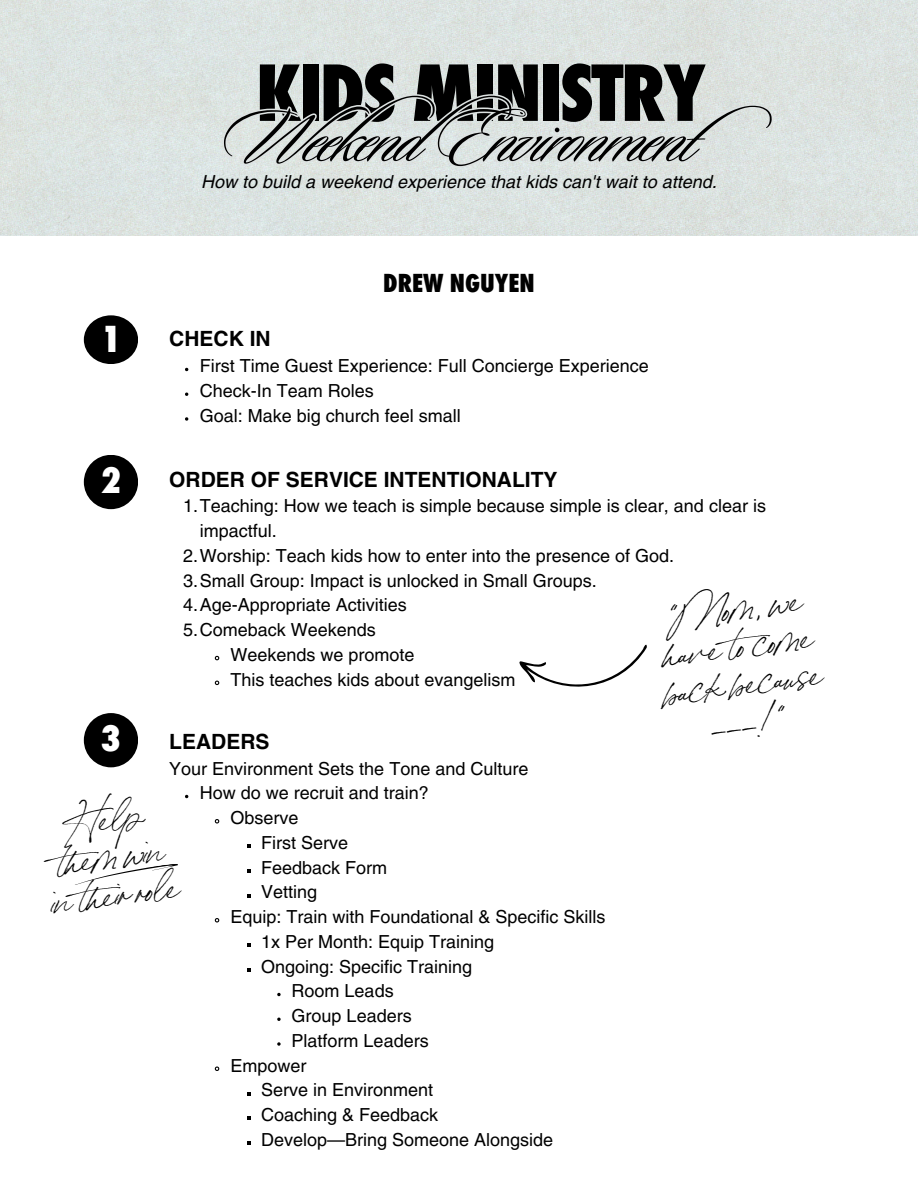
<style>
.page{position:relative;width:918px;height:1188px;background:#fff}
.page>*{position:absolute;margin:0;border:0;box-sizing:border-box;transform-origin:0 0}
.t1{font:800 84.6px "Futura PT Cond";letter-spacing:-.03em;color:#000}
.t2{font:81.9px "Sloop Script Three";letter-spacing:-.03em;color:#000}
.t3{font:39.15px/37.8px "Bon Vivant";color:#000;text-align:center}
.t4{font:800 39px "Futura PT Cond";color:#fff}
.t5{font:800 27px "Futura PT Cond";color:#000}
.t6{font:700 21px "Helvetica LT Pro";color:#000}
.t7{font:18px/24.8px "Helvetica LT Pro";color:#000}
.t8{font:italic 18px "Helvetica LT Pro";color:#000}
</style>
<div class="page">
<img style="left:0;top:0;width:918px;height:235px">
<div style="left:84px;top:315px;width:54px;height:49px;background:#000;border-radius:50%"></div>
<div style="left:84px;top:455px;width:54px;height:54px;background:#000;border-radius:50%"></div>
<div style="left:84px;top:713px;width:54px;height:54px;background:#000;border-radius:50%"></div>
<svg style="left:214px;top:819px;width:6px;height:5px"></svg>
<svg style="left:247px;top:844px;width:3px;height:4px"></svg>
<svg style="left:214px;top:918px;width:6px;height:5px"></svg>
<svg style="left:247px;top:943px;width:3px;height:4px"></svg>
<svg style="left:277px;top:993px;width:4px;height:3px"></svg>
<svg style="left:277px;top:1018px;width:4px;height:3px"></svg>
<svg style="left:277px;top:1042px;width:4px;height:4px"></svg>
<svg style="left:214px;top:1066px;width:6px;height:5px"></svg>
<svg style="left:247px;top:1141px;width:3px;height:4px"></svg>
<svg style="left:75px;top:864px;width:103px;height:21px"></svg>
<svg style="left:185px;top:417px;width:3px;height:4px"></svg>
<svg style="left:214px;top:655px;width:6px;height:6px"></svg>
<svg style="left:214px;top:680px;width:6px;height:6px"></svg>
<svg style="left:221px;top:92px;width:554px;height:99px;background:#dce2e0"></svg>
<svg style="left:519px;top:644px;width:128px;height:43px"></svg>
<p class="t1" style="left:256px;top:55px;width:451px">KIDS MINISTRY</p>
<p class="t2" style="left:221px;top:95px;width:556px">WeekendEnvironment</p>
<p class="t8" style="left:201px;top:176px;width:517px">How to build a weekend experience that kids can't wait to attend.</p>
<p class="t4" style="left:101px;top:321px;width:22px">1</p>
<p class="t5" style="left:383px;top:271px;width:153px">DREW NGUYEN</p>
<h3 class="t6" style="left:169px;top:331px;width:103px">CHECK IN</h3>
<p class="t7" style="left:200px;top:355px;width:451px">First Time Guest Experience: Full Concierge Experience</p>
<p class="t7" style="left:200px;top:380px;width:176px">Check-In Team Roles</p>
<p class="t7" style="left:200px;top:405px;width:263px">Goal: Make big church feel small</p>
<p class="t4" style="left:101px;top:462px;width:22px">2</p>
<p class="t6" style="left:169px;top:471px;width:390px">ORDER OF SERVICE INTENTIONALITY</p>
<p class="t7" style="left:200px;top:495px;width:568px;text-indent:-17px">1.Teaching: How we teach is simple because simple is clear, and clear is impactful.</p>
<p class="t7" style="left:183px;top:545px;width:493px">2.Worship: Teach kids how to enter into the presence of God.</p>
<p class="t7" style="left:183px;top:570px;width:415px">3.Small Group: Impact is unlocked in Small Groups.</p>
<p class="t7" style="left:183px;top:594px;width:225px">4.Age-Appropriate Activities</p>
<p class="t7" style="left:183px;top:619px;width:194px">5.Comeback Weekends</p>
<p class="t7" style="left:230px;top:644px;width:186px">Weekends we promote</p>
<p class="t7" style="left:230px;top:669px;width:287px">This teaches kids about evangelism</p>
<p class="t3" style="left:650px;top:595px;width:162px;rotate:-7deg">“Mom, we have to come back because ___!”</p>
<p class="t4" style="left:101px;top:721px;width:22px">3</p>
<h1 class="t6" style="left:169px;top:734px;width:102px">LEADERS</h1>
<h2 class="t7" style="left:169px;top:758px;width:361px">Your Environment Sets the Tone and Culture</h2>
<p class="t7" style="left:200px;top:782px;width:231px">How do we recruit and train?</p>
<p class="t7" style="left:230px;top:807px;width:70px">Observe</p>
<h4 class="t7" style="left:261px;top:832px;width:89px">First Serve</h4>
<p class="t7" style="left:261px;top:857px;width:128px">Feedback Form</p>
<h5 class="t7" style="left:261px;top:881px;width:58px">Vetting</h5>
<p class="t7" style="left:230px;top:906px;width:377px">Equip: Train with Foundational &amp; Specific Skills</p>
<p class="t7" style="left:261px;top:931px;width:235px">1x Per Month: Equip Training</p>
<p class="t7" style="left:261px;top:956px;width:213px">Ongoing: Specific Training</p>
<p class="t7" style="left:292px;top:980px;width:104px">Room Leads</p>
<h5 class="t7" style="left:292px;top:1005px;width:122px">Group Leaders</h5>
<p class="t7" style="left:292px;top:1030px;width:139px">Platform Leaders</p>
<p class="t7" style="left:230px;top:1055px;width:78px">Empower</p>
<p class="t7" style="left:261px;top:1079px;width:174px">Serve in Environment</p>
<p class="t7" style="left:261px;top:1104px;width:179px">Coaching &amp; Feedback</p>
<p class="t7" style="left:261px;top:1129px;width:294px">Develop—Bring Someone Alongside</p>
<p class="t3" style="left:38px;top:804px;width:131px;rotate:-7deg">Help them win in their role</p>
</div>
